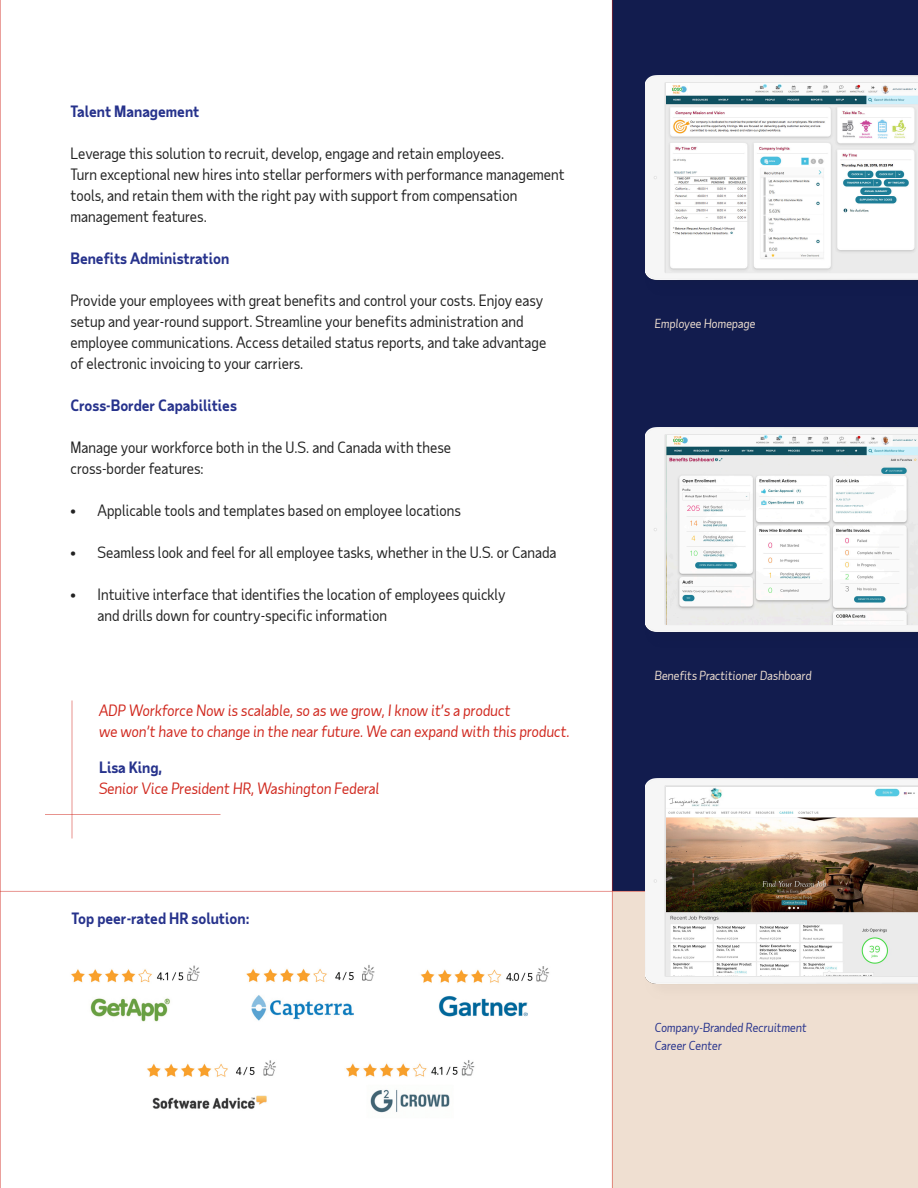
<style>
.page{position:relative;width:918px;height:1188px;background:#fff}
.page>*{position:absolute;margin:0;border:0;box-sizing:border-box;transform-origin:0 0}
.t1{font:15px/21px "Taub Sans";color:#222}
.t2{font:italic 15px/21px "Taub Sans";color:#d0271d}
.t3{font:700 15px "Taub Sans";color:#26328c}
.t4{font:italic 12px "Taub Sans";color:#efdfd1}
.t5{font:italic 12px/18px "Taub Sans";color:#26328c}
</style>
<div class="page">
<div style="left:612px;top:0;width:306px;height:1188px;background:#121c4e"></div>
<div style="left:612px;top:891px;width:306px;height:297px;background:#efdfd1"></div>
<img style="left:71px;top:965px;width:129px;height:57px">
<img style="left:246px;top:965px;width:129px;height:56px">
<img style="left:420px;top:966px;width:129px;height:51px">
<img style="left:147px;top:1060px;width:129px;height:49px">
<img style="left:346px;top:1060px;width:129px;height:53px">
<img style="left:645px;top:75px;width:273px;height:205px">
<img style="left:645px;top:427px;width:273px;height:205px">
<hr style="left:0;top:891px;width:918px;height:1px;background:#d0271d">
<img style="left:645px;top:778px;width:273px;height:206px">
<hr style="left:612px;top:0;width:1px;height:1188px;background:#d0271d">
<hr style="left:0;top:0;width:1px;height:1188px;background:#d0271d">
<hr style="left:72px;top:700px;width:1px;height:138px;background:#e8938e">
<img style="left:667px;top:84px;width:251px;height:188px">
<img style="left:667px;top:436px;width:251px;height:188px">
<img style="left:667px;top:787px;width:251px;height:189px">
<hr style="left:45px;top:814px;width:175px;height:1px;background:#d0271d">
<p class="t3" style="left:70px;top:102px;width:130px">Talent Management</p>
<p class="t1" style="left:70px;top:143px;width:496px">Leverage this solution to recruit, develop, engage and retain employees.<br>Turn exceptional new hires into stellar performers with performance management tools, and retain them with the right pay with support from compensation management features.</p>
<p class="t3" style="left:70px;top:249px;width:160px">Benefits Administration</p>
<p class="t1" style="left:70px;top:290px;width:477px">Provide your employees with great benefits and control your costs. Enjoy easy setup and year-round support. Streamline your benefits administration and employee communications. Access detailed status reports, and take advantage of electronic invoicing to your carriers.</p>
<p class="t3" style="left:70px;top:396px;width:168px">Cross-Border Capabilities</p>
<p class="t1" style="left:70px;top:437px;width:382px">Manage your workforce both in the U.S. and Canada with these cross-border features:</p>
<p class="t1" style="left:70px;top:500px;width:392px">• Applicable tools and templates based on employee locations</p>
<p class="t1" style="left:70px;top:542px;width:488px">• Seamless look and feel for all employee tasks, whether in the U.S. or Canada</p>
<p class="t1" style="left:98px;top:584px;width:410px;text-indent:-27px">• Intuitive interface that identifies the location of employees quickly and drills down for country-specific information</p>
<p class="t2" style="left:99px;top:699px;width:472px">ADP Workforce Now is scalable, so as we grow, I know it’s a product<br>we won’t have to change in the near future. We can expand with this product.</p>
<p class="t3" style="left:99px;top:757px;width:65px">Lisa King,</p>
<p class="t2" style="left:99px;top:777px;width:282px">Senior Vice President HR, Washington Federal</p>
<p class="t3" style="left:72px;top:909px;width:179px">Top peer-rated HR solution:</p>
<p class="t4" style="left:655px;top:316px;width:102px">Employee Homepage</p>
<p class="t4" style="left:655px;top:668px;width:158px">Benefits Practitioner Dashboard</p>
<p class="t5" style="left:655px;top:1018px;width:154px">Company-Branded Recruitment<br>Career Center</p>
</div>
